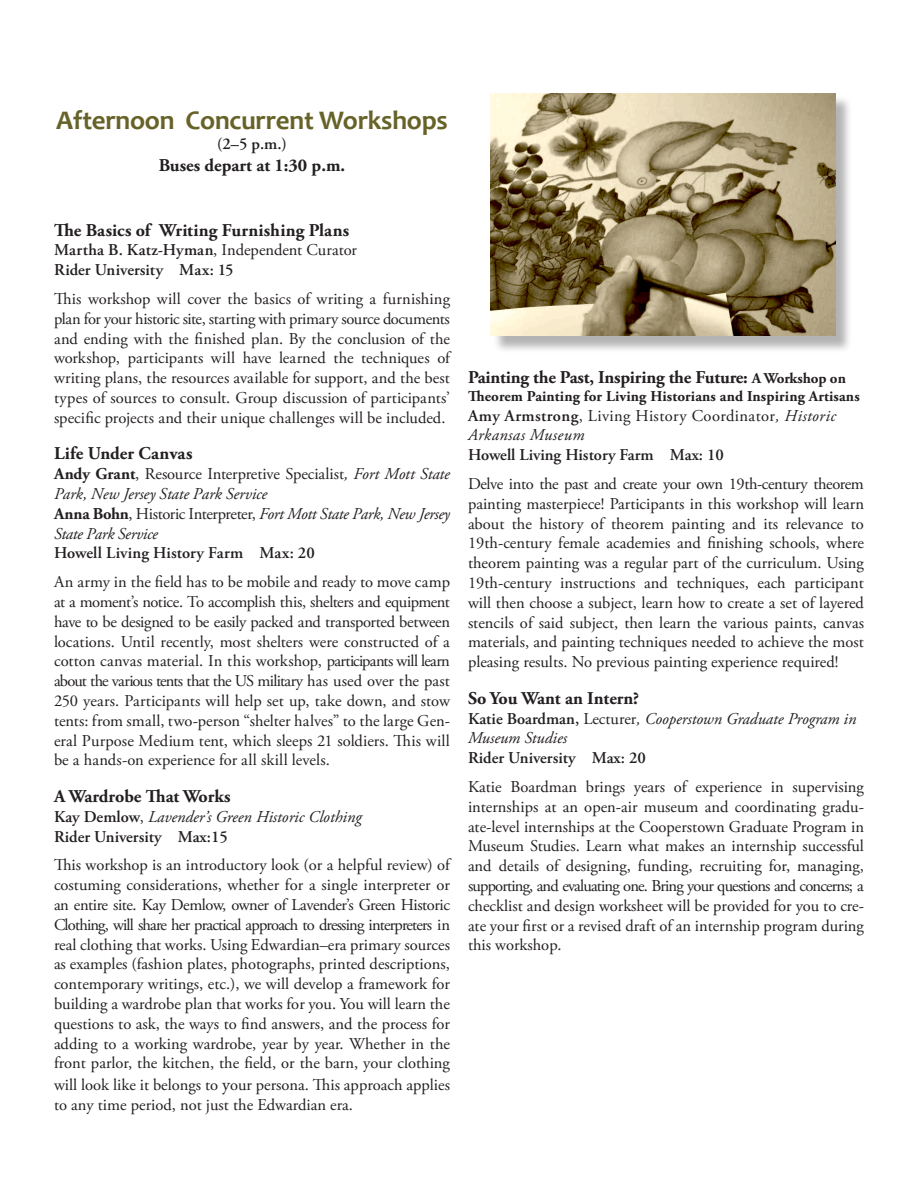
<style>
.page{position:relative;width:918px;height:1188px;background:#fff}
.page>*{position:absolute;margin:0;border:0;box-sizing:border-box;transform-origin:0 0}
.t1{font:700 27px "Candara";letter-spacing:-.01em;color:#676328}
.t2{font:700 18px "Adobe Garamond Pro";letter-spacing:-.005em;color:#231f20}
.t3{font:16.5px/19.8px "Adobe Garamond Pro";color:#231f20;text-align:justify}
.t4{font:italic 16.5px/19.8px "Adobe Garamond Pro";letter-spacing:-.005em;color:#231f20}
.t5{font:600 16.5px "Adobe Garamond Pro";color:#231f20}
.t6{font:16.5px/19.8px "Adobe Garamond Pro";letter-spacing:.025em;color:#231f20}
.t7{font:700 15px "Adobe Garamond Pro";letter-spacing:.01em;color:#231f20}
.s1{font-weight:600}
.s2{font-weight:700;font-style:normal}
.s3{font-style:normal}
.s4{font-weight:600;font-style:normal}
.s5{font-size:18px}
.s6{font-size:15px}
.s7{font-style:italic}
</style>
<div class="page">
<div style="left:492px;top:95px;width:360px;height:258px;background:#231f20;opacity:.34"></div>
<img style="left:491px;top:93px;width:344px;height:243px">
<p class="t1" style="left:56px;top:104px;width:393px">Afternoon Concurrent Workshops</p>
<p class="t5" style="left:217px;top:134px;width:71px">(2–5 p.m.)</p>
<p class="t2" style="left:159px;top:155px;width:188px">Buses depart at 1:30 p.m.</p>
<p class="t2" style="left:54px;top:219px;width:297px">The Basics of Writing Furnishing Plans</p>
<p class="t3" style="left:54px;top:241px;width:304px"><span class="s1">Martha B. Katz-Hyman</span>, Independent Curator</p>
<p class="t5" style="left:54px;top:260px;width:181px">Rider University Max: 15</p>
<p class="t3" style="left:54px;top:289px;width:398px">This workshop will cover the basics of writing a furnishing plan for your historic site, starting with primary source documents and ending with the finished plan. By the conclusion of the workshop, participants will have learned the techniques of writing plans, the resources available for support, and the best types of sources to consult. Group discussion of participants’ specific projects and their unique challenges will be included.</p>
<p class="t2" style="left:54px;top:443px;width:140px">Life Under Canvas</p>
<p class="t4" style="left:54px;top:464px;width:398px"><span class="s2">Andy Grant</span><span class="s3">, Resource Interpretive Specialist</span>, Fort Mott State<br>Park, New Jersey State Park Service</p>
<p class="t4" style="left:54px;top:504px;width:397px"><span class="s2">Anna Bohn</span><span class="s3">, Historic Interpreter,</span> Fort Mott State Park, New Jersey<br>State Park Service</p>
<p class="t5" style="left:54px;top:544px;width:262px">Howell Living History Farm Max: 20</p>
<p class="t3" style="left:54px;top:573px;width:398px">An army in the field has to be mobile and ready to move camp at a moment’s notice. To accomplish this, shelters and equipment have to be designed to be easily packed and transported between locations. Until recently, most shelters were constructed of a cotton canvas material. In this workshop, participants will learn about the various tents that the US military has used over the past 250 years. Participants will help set up, take down, and stow tents: from small, two-person “shelter halves” to the large Gen&shy;eral Purpose Medium tent, which sleeps 21 soldiers. This will be a hands-on experience for all skill levels.</p>
<p class="t2" style="left:54px;top:786px;width:178px">A Wardrobe That Works</p>
<p class="t4" style="left:54px;top:807px;width:309px"><span class="s4">Kay Demlow</span><span class="s3">,</span> Lavender’s Green Historic Clothing</p>
<p class="t5" style="left:54px;top:827px;width:175px">Rider University Max:15</p>
<p class="t3" style="left:54px;top:856px;width:398px">This workshop is an introductory look (or a helpful review) of costuming considerations, whether for a single interpreter or an entire site. Kay Demlow, owner of Lavender’s Green Historic Clothing, will share her practical approach to dressing interpreters in real clothing that works. Using Edwardian–era primary sources as examples (fashion plates, photographs, printed descriptions, contemporary writings, etc.), we will develop a framework for building a wardrobe plan that works for you. You will learn the questions to ask, the ways to find answers, and the process for adding to a working wardrobe, year by year. Whether in the front parlor, the kitchen, the field, or the barn, your clothing</p>
<p class="t3" style="left:54px;top:1075px;width:397px">will look like it belongs to <span class="s5">y</span>our persona. This approach applies to any time period, not just the Edwardian era.</p>
<p class="t2" style="left:468px;top:367px;width:379px">Painting the Past, Inspiring the Future: <span class="s6">A Workshop on</span></p>
<p class="t7" style="left:468px;top:387px;width:393px">Theorem Painting for Living Historians and Inspiring Artisans</p>
<p class="t6" style="left:468px;top:406px;width:369px"><span class="s1">Amy Armstrong</span>, Living History Coordinator<span class="s7">, Historic<br>Arkansas Museum</span></p>
<p class="t5" style="left:468px;top:445px;width:258px">Howell Living History Farm Max: 10</p>
<p class="t3" style="left:468px;top:474px;width:398px">Delve into the past and create your own 19th-century theorem painting masterpiece! Participants in this workshop will learn about the history of theorem painting and its relevance to 19th-century female academies and finishing schools, where theorem painting was a regular part of the curriculum. Using 19th-century instructions and techniques, each participant will then choose a subject, learn how to create a set of layered stencils of said subject, then learn the various paints, canvas materials, and painting techniques needed to achieve the most pleasing results. No previous painting experience required!</p>
<p class="t2" style="left:468px;top:688px;width:173px">So You Want an Intern?</p>
<p class="t4" style="left:468px;top:709px;width:390px"><span class="s4">Katie Boardman,</span> <span class="s3">Lecturer</span>, Cooperstown Graduate Program in<br>Museum Studies</p>
<p class="t5" style="left:468px;top:748px;width:179px">Rider University Max: 20</p>
<p class="t3" style="left:468px;top:777px;width:398px">Katie Boardman brings years of experience in supervising internships at an open-air museum and coordinating gradu&shy;ate-level internships at the Cooperstown Graduate Program in Museum Studies. Learn what makes an internship successful and details of designing, funding, recruiting for, managing, supporting, and evaluating one. Bring your questions and concerns; a checklist and design worksheet will be provided for you to cre&shy;ate your first or a revised draft of an internship program during this workshop.</p>
</div>
